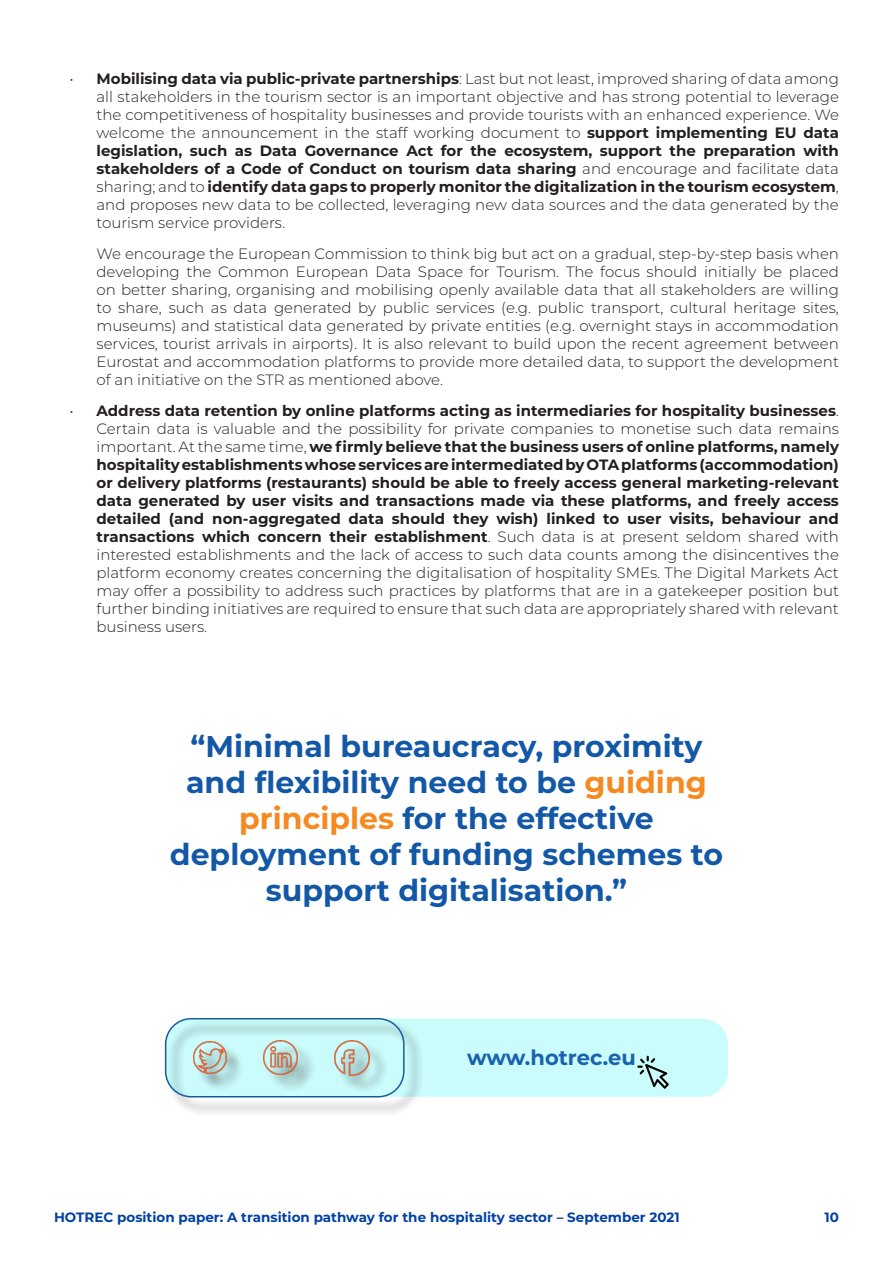
<style>
.page{position:relative;width:893px;height:1263px;background:#fff}
.page>*{position:absolute;margin:0;border:0;box-sizing:border-box;transform-origin:0 0}
.t1{font:700 30px/36px "Montserrat";color:#1358a7;text-align:center}
.t2{font:700 21px "Montserrat";color:#1962ad}
.t3{font:300 15px/18px "Montserrat";color:#231f20;text-align:justify}
.t4{font:700 15px/18px "Montserrat";color:#231f20;text-align:justify}
.t5{font:700 13.5px "Montserrat";color:#0040a6}
.s1{font-weight:700}
.s2{font-weight:300}
.s3{color:#f6891f}
</style>
<div class="page">
<div style="left:165px;top:1019px;width:563px;height:78px;background:#c9fcfb;border-radius:26px"></div>
<div style="left:167px;top:1020px;width:256px;height:96px;background:#231f20;opacity:.75"></div>
<img style="left:193px;top:1042px;width:33px;height:31px">
<img style="left:264px;top:1041px;width:34px;height:33px">
<img style="left:334px;top:1040px;width:36px;height:35px">
<div style="left:165px;top:1018px;width:240px;height:79px;border:2px solid #175d9e;border-radius:26px"></div>
<svg style="left:637px;top:1056px;width:32px;height:33px"></svg>
<p class="t3" style="left:97px;top:69px;width:744px;text-indent:-27px">• <span class="s1">Mobilising data via public-private partnerships</span>: Last but not least, improved sharing of data among all stakeholders in the tourism sector is an important objective and has strong potential to leverage the competitiveness of hospitality businesses and provide tourists with an enhanced experience. We welcome the announcement in the staff working document to <span class="s1">support implementing EU data legislation, such as Data Governance Act for the ecosystem, support the preparation with stakeholders of a Code of Conduct on tourism data sharing</span> and encourage and facilitate data sharing; and to <span class="s1">identify data gaps to properly monitor the digitalization in the tourism ecosystem</span>, and proposes new data to be collected, leveraging new data sources and the data generated by the tourism service providers.</p>
<p class="t3" style="left:97px;top:244px;width:744px">We encourage the European Commission to think big but act on a gradual, step-by-step basis when developing the Common European Data Space for Tourism. The focus should initially be placed on better sharing, organising and mobilising openly available data that all stakeholders are willing to share, such as data generated by public services (e.g. public transport, cultural heritage sites, museums) and statistical data generated by private entities (e.g. overnight stays in accommodation services, tourist arrivals in airports). It is also relevant to build upon the recent agreement between Eurostat and accommodation platforms to provide more detailed data, to support the development of an initiative on the STR as mentioned above.</p>
<p class="t4" style="left:97px;top:401px;width:744px;text-indent:-27px"><span class="s2">•</span> Address data retention by online platforms acting as intermediaries for hospitality businesses<span class="s2">.<br>Certain data is valuable and the possibility for private companies to monetise such data remains important. At the same time,</span> we firmly believe that the business users of online platforms, namely hospitality establishments whose services are intermediated by OTA platforms (accommodation) or delivery platforms (restaurants) should be able to freely access general marketing-relevant data generated by user visits and transactions made via these platforms, and freely access detailed (and non-aggregated data should they wish) linked to user visits, behaviour and transactions which concern their establishment<span class="s2">. Such data is at present seldom shared with interested establishments and the lack of access to such data counts among the disincentives the platform economy creates concerning the digitalisation of hospitality SMEs. The Digital Markets Act may offer a possibility to address such practices by platforms that are in a gatekeeper position but further binding initiatives are required to ensure that such data are appropriately shared with relevant business users.</span></p>
<p class="t1" style="left:170px;top:727px;width:555px">“Minimal bureaucracy, proximity and flexibility need to be <span class="s3">guiding principles</span> for the effective deployment of funding schemes to support digitalisation.”</p>
<p class="t2" style="left:467px;top:1042px;width:170px">www.hotrec.eu</p>
<p class="t5" style="left:54px;top:1207px;width:627px">HOTREC position paper: A transition pathway for the hospitality sector – September 2021</p>
<p class="t5" style="left:824px;top:1207px;width:16px">10</p>
</div>
